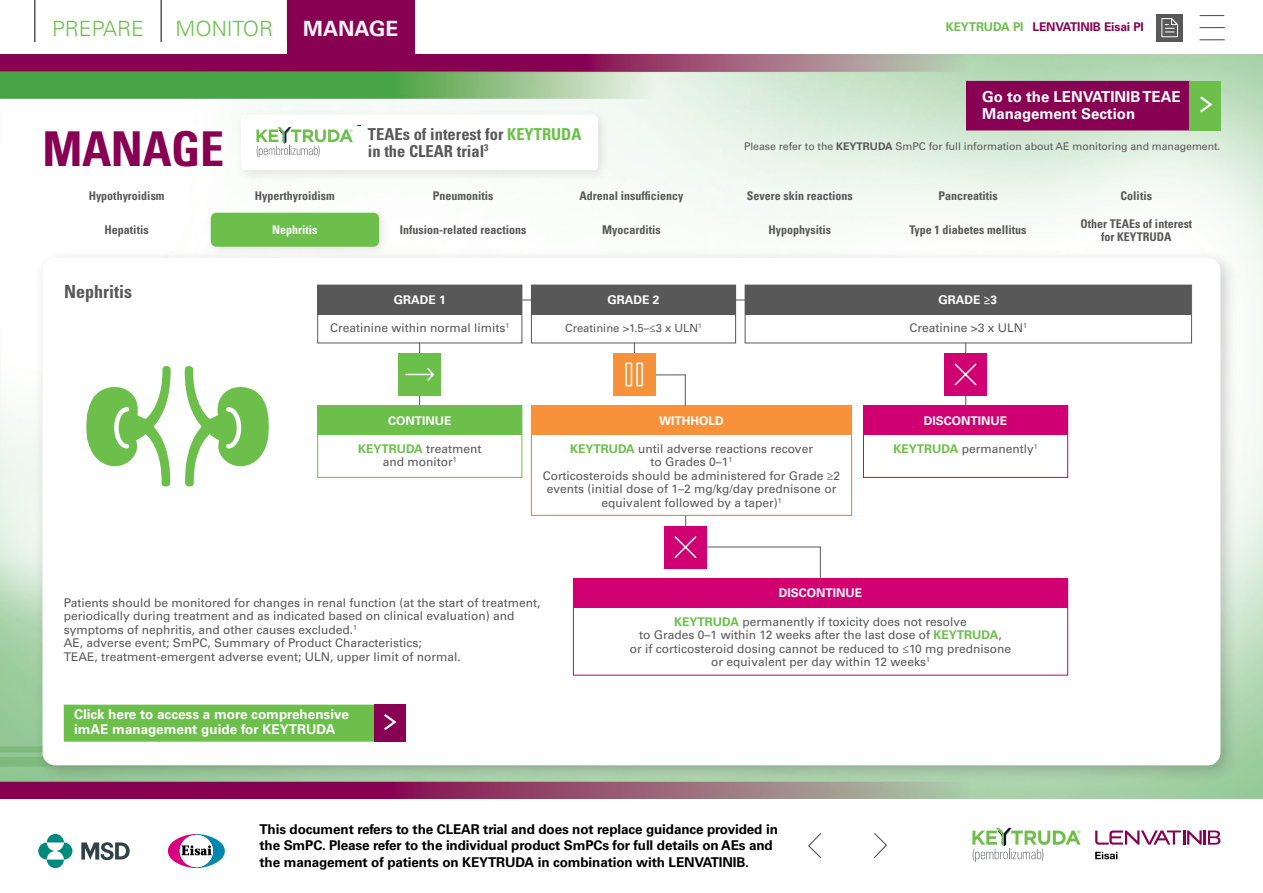
<style>
.page{position:relative;width:1263px;height:893px;background:#fff}
.page>*{position:absolute;margin:0;border:0;box-sizing:border-box;transform-origin:0 0}
.t1{font:700 condensed 48px "Univers LT Std";letter-spacing:-.01em;color:#870052}
.t2{font:300 21px "Univers LT Std";color:#6bbf4a}
.t3{font:700 21px "Univers LT Std";color:#f7f6f7}
.t4{font:700 condensed 18px "Univers LT Std";color:#585858}
.t5{font:700 condensed 16.5px/16.5px "Univers LT Std";color:#585858}
.t6{font:700 15px/16.5px "Univers LT Std";color:#fff}
.t7{font:700 13.5px/16.2px "Univers LT Std";letter-spacing:-.01em;color:#000}
.t8{font:700 13.5px/15px "Univers LT Std";color:#fff}
.t9{font:12px/13.5px "Univers LT Std";color:#585858;text-align:center}
.t10{font:700 condensed 12px/12.8px "Univers LT Std";color:#585858;text-align:center}
.t11{font:700 12px "Univers LT Std";color:#fff}
.t12{font:700 12px "Univers LT Std";letter-spacing:-.01em;color:#870052}
.t13{font:700 condensed 12px "Univers LT Std";color:#fff}
.t14{font:11.25px "Univers LT Std";color:#585858}
.t15{font:10.5px "Univers LT Std";letter-spacing:-.005em;color:#585858}
.s1{color:#6bbf4a}
.s2{font-weight:700}
.s3{font-weight:700;color:#6bbf4a}
</style>
<div class="page">
<svg style="left:38px;top:834px;width:34px;height:34px"></svg>
<svg style="left:81px;top:842px;width:49px;height:18px"></svg>
<svg style="left:168px;top:834px;width:57px;height:34px"></svg>
<img style="left:0;top:55px;width:1263px;height:743px">
<svg style="left:972px;top:828px;width:108px;height:34px"></svg>
<svg style="left:1095px;top:852px;width:22px;height:7px"></svg>
<svg style="left:1095px;top:830px;width:125px;height:15px"></svg>
<hr style="left:34px;top:0;width:2px;height:42px;background:#585858">
<hr style="left:160px;top:0;width:2px;height:42px;background:#585858">
<div style="left:287px;top:0;width:128px;height:55px;background:#880052"></div>
<div style="left:33px;top:248px;width:1206px;height:536px;background:#000;opacity:.2"></div>
<div style="left:43px;top:258px;width:1177px;height:507px;background:#fff;border-radius:13px"></div>
<div style="left:966px;top:81px;width:225px;height:49px;background:#870052"></div>
<div style="left:1189px;top:81px;width:31px;height:50px;background:#6bbf4a"></div>
<svg style="left:1200px;top:96px;width:13px;height:17px"></svg>
<div style="left:235px;top:108px;width:375px;height:74px;background:#f3f7f3"></div>
<div style="left:241px;top:115px;width:357px;height:55px;background:#fff"></div>
<div style="left:64px;top:705px;width:339px;height:37px;background:#6bbf4a;border:1px solid #6bbf4a"></div>
<div style="left:375px;top:704px;width:31px;height:37px;background:#870052"></div>
<svg style="left:384px;top:714px;width:13px;height:17px"></svg>
<hr style="left:522px;top:300px;width:465px;height:1px;background:#585858">
<div style="left:317px;top:285px;width:205px;height:30px;background:#585858"></div>
<div style="left:745px;top:285px;width:446px;height:30px;background:#585858"></div>
<div style="left:531px;top:285px;width:205px;height:30px;background:#585858"></div>
<hr style="left:965px;top:343px;width:1px;height:62px;background:#585858">
<hr style="left:634px;top:343px;width:1px;height:32px;background:#585858">
<div style="left:531px;top:405px;width:321px;height:111px;border:1px solid #ee763a"></div>
<div style="left:863px;top:406px;width:205px;height:72px;border:1px solid #d00072"></div>
<div style="left:531px;top:405px;width:321px;height:30px;background:#f7923b"></div>
<div style="left:863px;top:405px;width:205px;height:30px;background:#d00072"></div>
<div style="left:944px;top:353px;width:43px;height:43px;background:#d00072"></div>
<svg style="left:954px;top:363px;width:23px;height:23px"></svg>
<hr style="left:419px;top:343px;width:1px;height:62px;background:#585858">
<div style="left:317px;top:405px;width:205px;height:73px;border:1px solid #6bbf4a"></div>
<div style="left:317px;top:405px;width:205px;height:30px;background:#6bbf4a"></div>
<div style="left:398px;top:353px;width:43px;height:43px;background:#6bbf4a"></div>
<svg style="left:405px;top:368px;width:29px;height:13px"></svg>
<svg style="left:184px;top:366px;width:85px;height:120px"></svg>
<svg style="left:86px;top:366px;width:85px;height:120px"></svg>
<div style="left:613px;top:353px;width:43px;height:43px;background:#f7923b"></div>
<svg style="left:625px;top:362px;width:61px;height:44px"></svg>
<hr style="left:685px;top:516px;width:1px;height:39px;background:#585858">
<div style="left:573px;top:578px;width:495px;height:30px;background:#d00072"></div>
<div style="left:664px;top:526px;width:43px;height:42px;background:#d00072"></div>
<svg style="left:673px;top:536px;width:148px;height:42px"></svg>
<svg style="left:874px;top:833px;width:13px;height:25px"></svg>
<svg style="left:808px;top:833px;width:14px;height:25px"></svg>
<svg style="left:1199px;top:15px;width:25px;height:1px"></svg>
<svg style="left:1199px;top:39px;width:26px;height:1px"></svg>
<svg style="left:1199px;top:27px;width:26px;height:1px"></svg>
<div style="left:1156px;top:14px;width:27px;height:27px;background:#585858"></div>
<svg style="left:1161px;top:18px;width:17px;height:19px"></svg>
<div style="left:205px;top:207px;width:185px;height:51px;background:#000;opacity:.1"></div>
<div style="left:211px;top:213px;width:168px;height:34px;background:#6bbf4a;border-radius:6px"></div>
<h2 class="t2" style="left:52px;top:16px;width:93px">PREPARE</h2>
<h2 class="t2" style="left:176px;top:16px;width:99px">MONITOR</h2>
<h2 class="t3" style="left:303px;top:16px;width:97px">MANAGE</h2>
<p class="t12" style="left:946px;top:20px;width:200px"><span class="s1">KEYTRUDA PI</span> LENVATINIB Eisai PI</p>
<p class="t6" style="left:982px;top:89px;width:200px">Go to the LENVATINIB TEAE<br>Management Section</p>
<h3 class="t5" style="left:368px;top:126px;width:215px">TEAEs of interest for <span class="s1">KEYTRUDA </span>in the CLEAR trial<sup>3</sup></h3>
<p class="t10" style="left:579px;top:189px;width:105px">Adrenal insufficiency</p>
<h1 class="t1" style="left:43px;top:120px;width:183px">MANAGE</h1>
<p class="t15" style="left:744px;top:140px;width:478px">Please refer to the <span class="s2">KEYTRUDA</span> SmPC for full information about AE monitoring and management.</p>
<p class="t10" style="left:89px;top:189px;width:77px">Hypothyroidism</p>
<p class="t10" style="left:255px;top:189px;width:81px">Hyperthyroidism</p>
<p class="t10" style="left:747px;top:189px;width:107px">Severe skin reactions</p>
<p class="t10" style="left:938px;top:189px;width:61px">Pancreatitis</p>
<p class="t10" style="left:1121px;top:189px;width:33px">Colitis</p>
<p class="t10" style="left:1080px;top:217px;width:113px">Other TEAEs of interest for KEYTRUDA</p>
<p class="t10" style="left:433px;top:189px;width:62px">Pneumonitis</p>
<p class="t10" style="left:400px;top:223px;width:128px">Infusion-related reactions</p>
<p class="t10" style="left:602px;top:223px;width:60px">Myocarditis</p>
<p class="t10" style="left:768px;top:223px;width:64px">Hypophysitis</p>
<p class="t10" style="left:909px;top:223px;width:118px">Type 1 diabetes mellitus</p>
<p class="t10" style="left:105px;top:223px;width:46px">Hepatitis</p>
<p class="t13" style="left:272px;top:222px;width:47px">Nephritis</p>
<p class="t4" style="left:64px;top:280px;width:70px">Nephritis</p>
<p class="t11" style="left:394px;top:293px;width:54px">GRADE 1</p>
<p class="t11" style="left:607px;top:293px;width:54px">GRADE 2</p>
<p class="t11" style="left:939px;top:293px;width:60px">GRADE ≥3</p>
<p class="t9" style="left:330px;top:321px;width:181px">Creatinine within normal limits<sup>1</sup></p>
<p class="t14" style="left:565px;top:321px;width:138px">Creatinine &gt;1.5–≤3 x ULN<sup>1</sup></p>
<p class="t9" style="left:909px;top:321px;width:119px">Creatinine &gt;3 x ULN<sup>1</sup></p>
<p class="t11" style="left:388px;top:413px;width:65px">CONTINUE</p>
<p class="t11" style="left:659px;top:413px;width:66px">WITHHOLD</p>
<p class="t11" style="left:924px;top:413px;width:85px">DISCONTINUE</p>
<p class="t9" style="left:358px;top:442px;width:125px"><span class="s3">KEYTRUDA</span> treatment and monitor<sup>1</sup></p>
<p class="t9" style="left:543px;top:442px;width:299px"><span class="s3">KEYTRUDA</span> until adverse reactions recover<br>to Grades 0–1<sup>1<br></sup>Corticosteroids should be administered for Grade ≥2 events (initial dose of 1–2 mg/kg/day prednisone or equivalent followed by a taper)<sup>1</sup></p>
<p class="t9" style="left:893px;top:442px;width:146px"><span class="s3">KEYTRUDA</span> permanently<sup>1</sup></p>
<p class="t9" style="left:64px;top:596px;width:478px;text-align:left">Patients should be monitored for changes in renal function (at the start of treatment, periodically during treatment and as indicated based on clinical evaluation) and symptoms of nephritis, and other causes excluded.<sup>1</sup></p>
<p class="t9" style="left:64px;top:636px;width:398px;text-align:left">AE, adverse event; SmPC, Summary of Product Characteristics;<br>TEAE, treatment-emergent adverse event; ULN, upper limit of normal.</p>
<p class="t8" style="left:74px;top:707px;width:276px">Click here to access a more comprehensive imAE management guide for KEYTRUDA</p>
<p class="t11" style="left:779px;top:586px;width:85px">DISCONTINUE</p>
<p class="t9" style="left:630px;top:615px;width:383px"><span class="s3">KEYTRUDA</span> permanently if toxicity does not resolve<br>to Grades 0–1 within 12 weeks after the last dose of <span class="s3">KEYTRUDA</span>,<br>or if corticosteroid dosing cannot be reduced to ≤10 mg prednisone or equivalent per day within 12 weeks<sup>1</sup></p>
<p class="t7" style="left:260px;top:821px;width:520px">This document refers to the CLEAR trial and does not replace guidance provided in the SmPC. Please refer to the individual product SmPCs for full details on AEs and the management of patients on KEYTRUDA in combination with LENVATINIB.</p>
</div>
